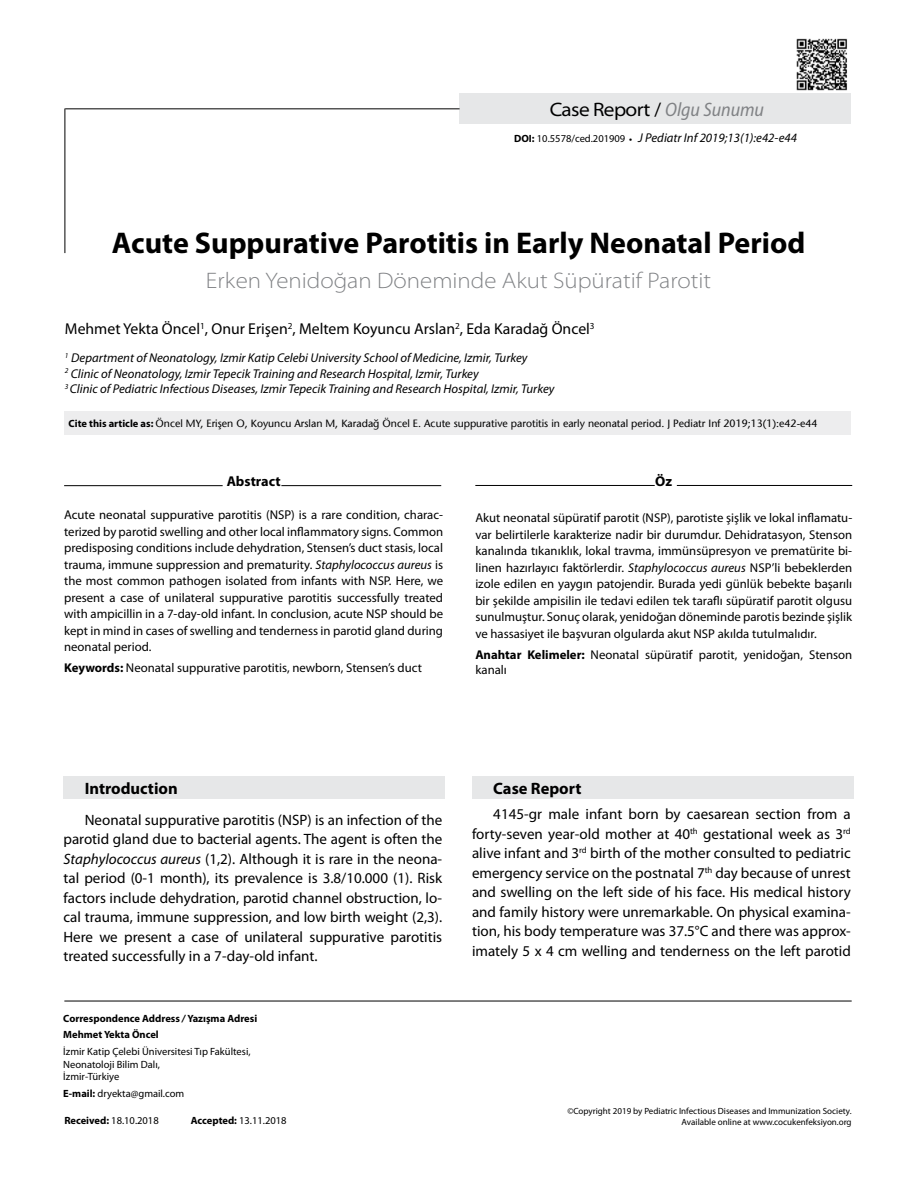
<style>
.page{position:relative;width:915px;height:1191px;background:#fff}
.page>*{position:absolute;margin:0;border:0;box-sizing:border-box;transform-origin:0 0}
.t1{font:700 30px "Myriad Pro";color:#000}
.t2{font:300 semi-expanded 22.5px "Myriad Pro";color:#808285}
.t3{font:semi-expanded 19.5px "Myriad Pro";letter-spacing:-.03em;color:#000}
.t4{font:700 16.5px "Myriad Pro";color:#000}
.t5{font:15.75px "Myriad Pro";color:#000}
.t6{font:15px/19.5px "Myriad Pro";color:#000;text-align:justify}
.t7{font:700 14.25px "Myriad Pro";color:#000}
.t8{font:12.75px/16.5px "Myriad Pro";color:#000;text-align:justify}
.t9{font:italic 12.75px/15.3px "Myriad Pro";color:#000}
.t10{font:500 10.5px "Stone Sans Std";color:#000}
.t11{font:10.5px/12.6px "Myriad Pro";color:#000}
.t12{font:700 10.5px/16.8px "Myriad Pro";color:#000}
.t13{font:9px/10.8px "Myriad Pro";color:#000;text-align:right}
.s1{font-stretch:normal}
.s2{font-style:italic;font-stretch:semi-condensed;color:#808285}
.s3{font-weight:700;font-style:normal;font-size:10.5px}
.s4{font-style:normal;font-size:10.5px}
.s5{font-weight:700;font-style:normal;font-size:9px}
.s6{font-family:"Myriad Pro";font-weight:700}
.s7{font-style:italic}
.s8{font-weight:700}
</style>
<div class="page">
<img style="left:796px;top:38px;width:51px;height:53px">
<div style="left:459px;top:94px;width:391px;height:30px;background:#e6e7e8"></div>
<hr style="left:64px;top:108px;width:1px;height:145px;background:#000">
<hr style="left:65px;top:108px;width:394px;height:1px;background:#000">
<hr style="left:64px;top:1000px;width:787px;height:1px;background:#000">
<div style="left:63px;top:776px;width:382px;height:22px;background:#e6e7e8"></div>
<div style="left:472px;top:776px;width:381px;height:22px;background:#e6e7e8"></div>
<div style="left:64px;top:411px;width:786px;height:24px;background:#ededee"></div>
<hr style="left:475px;top:485px;width:179px;height:1px;background:#000">
<hr style="left:676px;top:485px;width:175px;height:1px;background:#000">
<hr style="left:64px;top:485px;width:158px;height:1px;background:#000">
<hr style="left:281px;top:485px;width:160px;height:1px;background:#000">
<h3 class="t3" style="left:549px;top:99px;width:216px">Case Report <span class="s1">/</span> <span class="s2">Olgu Sunumu</span></h3>
<p class="t9" style="left:514px;top:131px;width:284px"><span class="s3">DOI:</span> <span class="s4">10.5578/ced.201909</span> <span class="s5">•</span> J Pediatr Inf 2019;13(1):e42-e44</p>
<h1 class="t1" style="left:112px;top:226px;width:694px">Acute Suppurative Parotitis in Early Neonatal Period</h1>
<h2 class="t2" style="left:206px;top:268px;width:506px">Erken Yenidoğan Döneminde Akut Süpüratif Parotit</h2>
<p class="t5" style="left:65px;top:320px;width:531px">Mehmet Yekta Öncel<sup>1</sup>, Onur Erişen<sup>2</sup>, Meltem Koyuncu Arslan<sup>2</sup>, Eda Karadağ Öncel<sup>3</sup></p>
<p class="t9" style="left:65px;top:351px;width:491px"><sup>1</sup> Department of Neonatology, Izmir Katip Celebi University School of Medicine, Izmir, Turkey<br><sup>2</sup> Clinic of Neonatology, Izmir Tepecik Training and Research Hospital, Izmir, Turkey<br><sup>3</sup> Clinic of Pediatric Infectious Diseases, Izmir Tepecik Training and Research Hospital, Izmir, Turkey</p>
<p class="t10" style="left:69px;top:417px;width:750px"><span class="s6">Cite this article as:</span> Öncel MY, Erişen O, Koyuncu Arslan M, Karadağ Öncel E. Acute suppurative parotitis in early neonatal period. J Pediatr Inf 2019;13(1):e42-e44</p>
<p class="t7" style="left:226px;top:473px;width:55px">Abstract</p>
<p class="t8" style="left:64px;top:507px;width:380px">Acute neonatal suppurative parotitis (NSP) is a rare condition, charac&shy;terized by parotid swelling and other local inflammatory signs. Common predisposing conditions include dehydration, Stensen’s duct stasis, local trauma, immune suppression and prematurity. <span class="s7">Staphylococcus aureus</span> is the most common pathogen isolated from infants with NSP. Here, we present a case of unilateral suppurative parotitis successfully treated with ampicillin in a 7-day-old infant. In conclusion, acute NSP should be kept in mind in cases of swelling and tenderness in parotid gland during neonatal period.</p>
<p class="t8" style="left:64px;top:659px;width:359px"><span class="s8">Keywords:</span> Neonatal suppurative parotitis, newborn, Stensen’s duct</p>
<p class="t7" style="left:655px;top:473px;width:18px">Öz</p>
<p class="t8" style="left:475px;top:510px;width:378px">Akut neonatal süpüratif parotit (NSP), parotiste şişlik ve lokal inflamatu&shy;var belirtilerle karakterize nadir bir durumdur. Dehidratasyon, Stenson kanalında tıkanıklık, lokal travma, immünsüpresyon ve prematürite bi&shy;linen hazırlayıcı faktörlerdir. <span class="s7">Staphylococcus aureus</span> NSP’li bebeklerden izole edilen en yaygın patojendir. Burada yedi günlük bebekte başarılı bir şekilde ampisilin ile tedavi edilen tek taraflı süpüratif parotit olgusu sunulmuştur. Sonuç olarak, yenidoğan döneminde parotis bezinde şişlik ve hassasiyet ile başvuran olgularda akut NSP akılda tutulmalıdır.</p>
<p class="t8" style="left:475px;top:647px;width:378px;line-height:15.8px"><span class="s8">Anahtar Kelimeler:</span> Neonatal süpüratif parotit, yenidoğan, Stenson kanalı</p>
<p class="t4" style="left:85px;top:779px;width:94px">Introduction</p>
<p class="t6" style="left:63px;top:810px;width:380px;text-indent:21px">Neonatal suppurative parotitis (NSP) is an infection of the parotid gland due to bacterial agents. The agent is often the <span class="s7">Staphylococcus aureus</span> (1,2). Although it is rare in the neona&shy;tal period (0-1 month), its prevalence is 3.8/10.000 (1). Risk factors include dehydration, parotid channel obstruction, lo&shy;cal trauma, immune suppression, and low birth weight (2,3).<br>Here we present a case of unilateral suppurative parotitis treated successfully in a 7-day-old infant.</p>
<p class="t12" style="left:63px;top:1009px;width:195px">Correspondence Address <span class="s7">/</span> Yazışma Adresi<br>Mehmet Yekta Öncel</p>
<p class="t11" style="left:63px;top:1045px;width:189px">İzmir Katip Çelebi Üniversitesi Tıp Fakültesi,<br>Neonatoloji Bilim Dalı,<br>İzmir-Türkiye</p>
<p class="t11" style="left:63px;top:1087px;width:122px"><span class="s8">E-mail:</span> dryekta@gmail.com</p>
<p class="t11" style="left:64px;top:1114px;width:96px"><span class="s8">Received:</span> 18.10.2018</p>
<p class="t11" style="left:191px;top:1114px;width:97px"><span class="s8">Accepted:</span> 13.11.2018</p>
<p class="t4" style="left:493px;top:779px;width:90px">Case Report</p>
<p class="t6" style="left:472px;top:804px;width:380px;text-indent:21px">4145-gr male infant born by caesarean section from a forty-seven year-old mother at 40<sup>th</sup> gestational week as 3<sup>rd </sup>alive infant and 3<sup>rd</sup> birth of the mother consulted to pediatric emergency service on the postnatal 7<sup>th</sup> day because of unrest and swelling on the left side of his face. His medical history and family history were unremarkable. On physical examina&shy;tion, his body temperature was 37.5°C and there was approx&shy;imately 5 x 4 cm welling and tenderness on the left parotid</p>
<p class="t13" style="left:567px;top:1105px;width:286px">©Copyright 2019 by Pediatric Infectious Diseases and Immunization Society.<br>Available online at www.cocukenfeksiyon.org</p>
</div>
